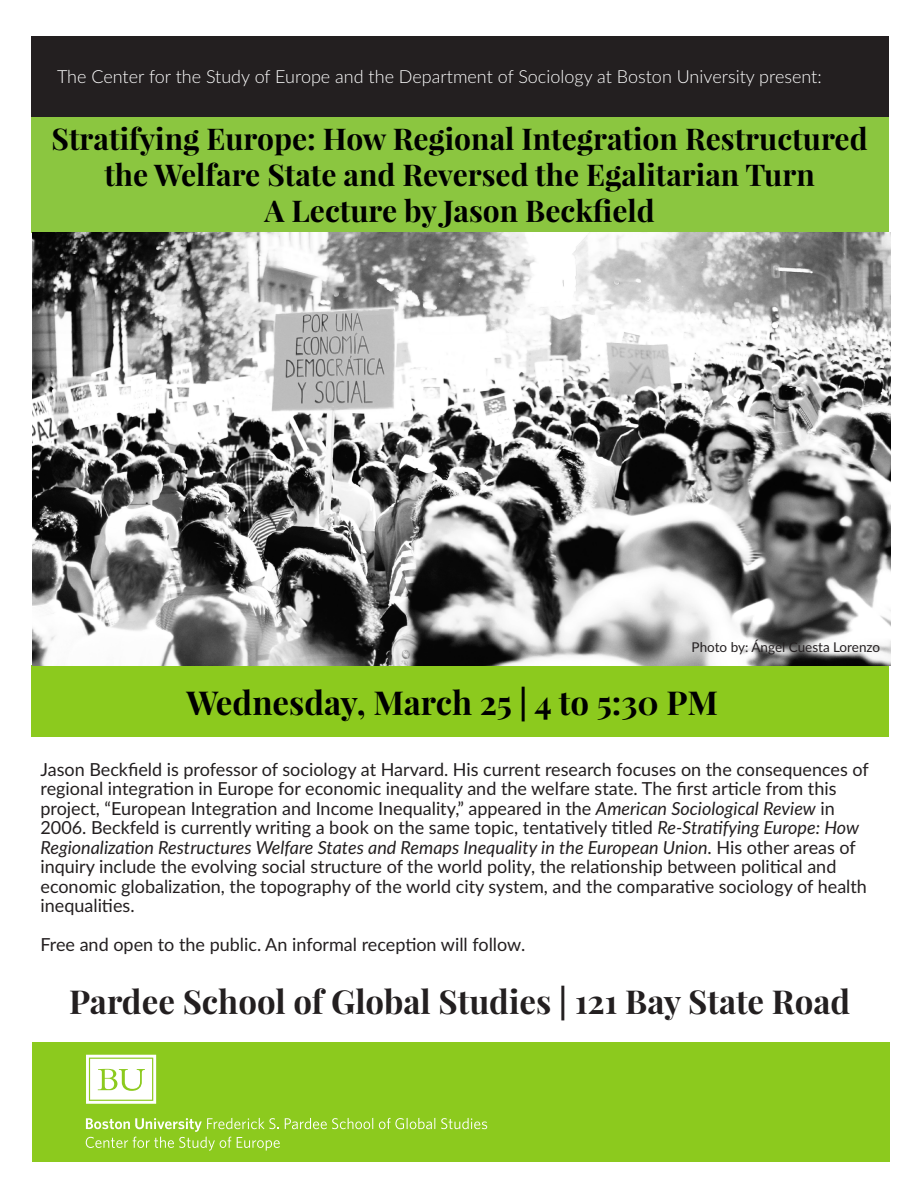
<style>
.page{position:relative;width:918px;height:1188px;background:#fff}
.page>*{position:absolute;margin:0;border:0;box-sizing:border-box;transform-origin:0 0}
.t1{font:700 33px "Playfair Display";color:#231f20}
.t2{font:700 33px "Playfair Display";color:#000}
.t3{font:700 30px/36px "Playfair Display";color:#000;text-align:center}
.t4{font:18px/19.5px "Lato";color:#231f20}
.t5{font:300 18px "Lato";color:#fff}
.t6{font:13.5px "Lato";color:#231f20}
.s1{font-style:italic}
</style>
<div class="page">
<div style="left:32px;top:1042px;width:858px;height:120px;background:#8cca1e"></div>
<svg style="left:86px;top:1055px;width:70px;height:49px;background:#ecf6da"></svg>
<svg style="left:379px;top:1118px;width:56px;height:11px"></svg>
<svg style="left:441px;top:1118px;width:46px;height:11px"></svg>
<svg style="left:86px;top:1118px;width:287px;height:33px"></svg>
<div style="left:32px;top:36px;width:858px;height:81px;background:#231f20"></div>
<div style="left:32px;top:117px;width:858px;height:115px;background:#8bc640"></div>
<div style="left:32px;top:665px;width:858px;height:72px;background:#8cca1e"></div>
<img style="left:32px;top:232px;width:858px;height:434px">
<p class="t5" style="left:57px;top:64px;width:766px">The Center for the Study of Europe and the Department of Sociology at Boston University present:</p>
<p class="t3" style="left:52px;top:120px;width:818px">Stratifying Europe: How Regional Integration Restructured the Welfare State and Reversed the Egalitarian Turn</p>
<p class="t3" style="left:265px;top:192px;width:392px">A Lecture by Jason Beckfield</p>
<p class="t6" style="left:692px;top:638px;width:190px">Photo by: Ángel Cuesta Lorenzo</p>
<p class="t2" style="left:186px;top:681px;width:533px">Wednesday, March 25 | 4 to 5:30 PM</p>
<p class="t4" style="left:40px;top:759px;width:830px">Jason Beckfield is professor of sociology at Harvard. His current research focuses on the consequences of regional integration in Europe for economic inequality and the welfare state. The first article from this</p>
<p class="t4" style="left:40px;top:798px;width:828px">project, “European Integration and Income Inequality,” appeared in the <span class="s1">American Sociological Review</span> in 2006. Beckfeld is currently writing a book on the same topic, tentatively titled <span class="s1">Re-Stratifying Europe: How Regionalization Restructures Welfare States and Remaps Inequality in the European Union</span>. His other areas of inquiry include the evolving social structure of the world polity, the relationship between political and economic globalization, the topography of the world city system, and the comparative sociology of health inequalities.</p>
<p class="t4" style="left:40px;top:934px;width:486px">Free and open to the public. An informal reception will follow.</p>
<p class="t1" style="left:69px;top:981px;width:783px">Pardee School of Global Studies | 121 Bay State Road</p>
</div>
